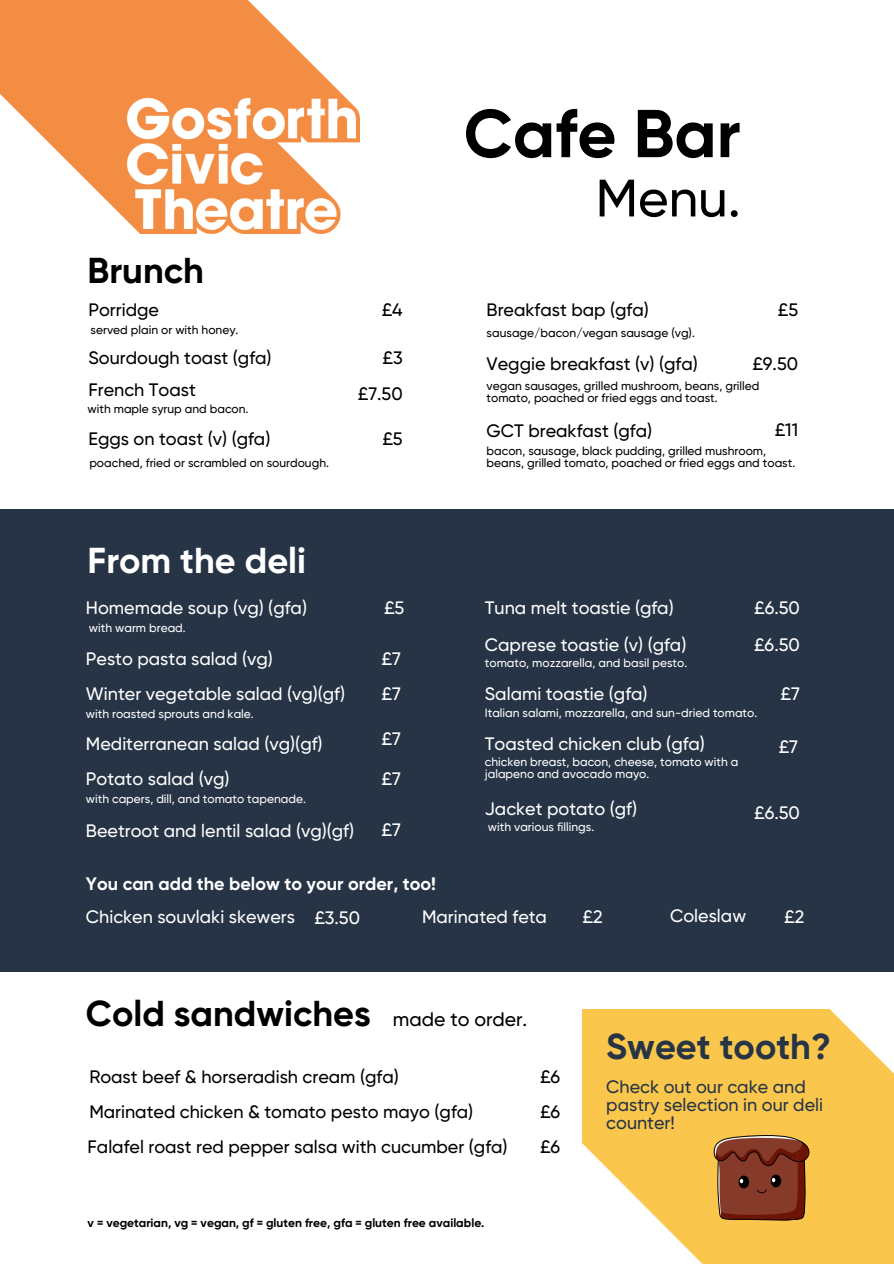
<style>
.page{position:relative;width:894px;height:1264px;background:#fff}
.page>*{position:absolute;margin:0;border:0;box-sizing:border-box;transform-origin:0 0}
.t1{font:700 67.5px "Gilroy";color:#000}
.t2{font:500 52.5px "Gilroy";color:#000}
.t3{font:700 36px "Gilroy";color:#000}
.t4{font:700 36px "Gilroy";color:#fff}
.t5{font:700 36px "Gilroy";color:#263446}
.t6{font:500 19.5px "Gilroy";color:#000}
.t7{font:500 18px "Gilroy";color:#fff}
.t8{font:500 18px "Gilroy";color:#000}
.t9{font:500 18px/18px "Gilroy";color:#263446}
.t10{font:700 18px "Gilroy";color:#fff}
.t11{font:500 12px/12px "Gilroy";color:#000}
.t12{font:500 12px/12px "Gilroy";color:#fff}
.t13{font:700 12px "Gilroy";color:#000}
</style>
<div class="page">
<div style="left:0;top:509px;width:893px;height:463px;background:#263446"></div>
<img style="left:0;top:0;width:359px;height:234px">
<img style="left:582px;top:1009px;width:311px;height:254px">
<svg style="left:713px;top:1135px;width:96px;height:85px;background:#87442a"></svg>
<h3 class="t3" style="left:88px;top:248px;width:118px">Brunch</h3>
<p class="t8" style="left:88px;top:298px;width:72px">Porridge</p>
<p class="t11" style="left:91px;top:323px;width:149px">served plain or with honey.</p>
<p class="t8" style="left:381px;top:298px;width:22px">£4</p>
<h1 class="t1" style="left:463px;top:91px;width:278px">Cafe Bar</h1>
<h2 class="t2" style="left:595px;top:166px;width:146px">Menu.</h2>
<p class="t8" style="left:486px;top:298px;width:164px">Breakfast bap (gfa)</p>
<p class="t11" style="left:486px;top:326px;width:210px">sausage/bacon/vegan sausage (vg).</p>
<p class="t8" style="left:777px;top:298px;width:22px">£5</p>
<p class="t8" style="left:88px;top:347px;width:184px">Sourdough toast (gfa)</p>
<p class="t8" style="left:486px;top:352px;width:213px">Veggie breakfast (v) (gfa)</p>
<p class="t8" style="left:382px;top:347px;width:22px">£3</p>
<p class="t8" style="left:752px;top:352px;width:47px">£9.50</p>
<p class="t8" style="left:88px;top:379px;width:109px">French Toast</p>
<p class="t11" style="left:88px;top:402px;width:162px">with maple syrup and bacon.</p>
<p class="t8" style="left:88px;top:427px;width:183px">Eggs on toast (v) (gfa)</p>
<p class="t11" style="left:89px;top:457px;width:241px">poached, fried or scrambled on sourdough.</p>
<p class="t8" style="left:358px;top:382px;width:46px">£7.50</p>
<p class="t8" style="left:382px;top:427px;width:22px">£5</p>
<p class="t11" style="left:486px;top:379px;width:274px">vegan sausages, grilled mushroom, beans, grilled tomato, poached or fried eggs and toast.</p>
<p class="t8" style="left:486px;top:419px;width:167px">GCT breakfast (gfa)</p>
<p class="t8" style="left:774px;top:418px;width:25px">£11</p>
<p class="t11" style="left:486px;top:444px;width:310px">bacon, sausage, black pudding, grilled mushroom, beans, grilled tomato, poached or fried eggs and toast.</p>
<h3 class="t4" style="left:88px;top:538px;width:220px">From the deli</h3>
<p class="t7" style="left:86px;top:597px;width:222px">Homemade soup (vg) (gfa)</p>
<p class="t7" style="left:86px;top:648px;width:188px">Pesto pasta salad (vg)</p>
<p class="t7" style="left:485px;top:597px;width:190px">Tuna melt toastie (gfa)</p>
<p class="t7" style="left:384px;top:597px;width:22px">£5</p>
<p class="t7" style="left:381px;top:648px;width:21px">£7</p>
<p class="t7" style="left:754px;top:597px;width:47px">£6.50</p>
<p class="t12" style="left:89px;top:622px;width:98px">with warm bread.</p>
<p class="t7" style="left:485px;top:633px;width:203px">Caprese toastie (v) (gfa)</p>
<p class="t7" style="left:754px;top:633px;width:47px">£6.50</p>
<p class="t12" style="left:485px;top:656px;width:204px">tomato, mozzarella, and basil pesto.</p>
<p class="t7" style="left:485px;top:682px;width:164px">Salami toastie (gfa)</p>
<p class="t7" style="left:780px;top:682px;width:21px">£7</p>
<p class="t12" style="left:485px;top:706px;width:274px">Italian salami, mozzarella, and sun-dried tomato.</p>
<p class="t7" style="left:86px;top:683px;width:261px">Winter vegetable salad (vg)(gf)</p>
<p class="t7" style="left:381px;top:683px;width:21px">£7</p>
<p class="t12" style="left:86px;top:707px;width:169px">with roasted sprouts and kale.</p>
<p class="t7" style="left:86px;top:732px;width:238px">Mediterranean salad (vg)(gf)</p>
<p class="t7" style="left:381px;top:727px;width:21px">£7</p>
<p class="t7" style="left:485px;top:732px;width:221px">Toasted chicken club (gfa)</p>
<p class="t7" style="left:778px;top:735px;width:21px">£7</p>
<p class="t12" style="left:485px;top:755px;width:255px">chicken breast, bacon, cheese, tomato with a jalapeno and avocado mayo.</p>
<p class="t7" style="left:86px;top:767px;width:145px">Potato salad (vg)</p>
<p class="t7" style="left:381px;top:767px;width:21px">£7</p>
<p class="t12" style="left:86px;top:792px;width:221px">with capers, dill, and tomato tapenade.</p>
<p class="t7" style="left:86px;top:819px;width:269px">Beetroot and lentil salad (vg)(gf)</p>
<p class="t7" style="left:381px;top:818px;width:21px">£7</p>
<p class="t7" style="left:485px;top:797px;width:154px">Jacket potato (gf)</p>
<p class="t7" style="left:754px;top:801px;width:47px">£6.50</p>
<p class="t12" style="left:488px;top:820px;width:108px">with various fillings.</p>
<p class="t10" style="left:86px;top:872px;width:351px">You can add the below to your order, too!</p>
<p class="t7" style="left:314px;top:907px;width:47px">£3.50</p>
<p class="t7" style="left:422px;top:905px;width:126px">Marinated feta</p>
<p class="t7" style="left:582px;top:905px;width:21px">£2</p>
<p class="t7" style="left:670px;top:904px;width:77px">Coleslaw</p>
<p class="t7" style="left:784px;top:905px;width:21px">£2</p>
<p class="t7" style="left:86px;top:905px;width:211px">Chicken souvlaki skewers</p>
<h3 class="t3" style="left:86px;top:991px;width:286px">Cold sandwiches</h3>
<p class="t6" style="left:392px;top:1007px;width:136px">made to order.</p>
<p class="t8" style="left:89px;top:1065px;width:311px">Roast beef &amp; horseradish cream (gfa)</p>
<p class="t8" style="left:540px;top:1065px;width:22px">£6</p>
<p class="t8" style="left:89px;top:1100px;width:385px">Marinated chicken &amp; tomato pesto mayo (gfa)</p>
<p class="t8" style="left:540px;top:1100px;width:22px">£6</p>
<p class="t8" style="left:88px;top:1135px;width:421px">Falafel roast red pepper salsa with cucumber (gfa)</p>
<p class="t8" style="left:540px;top:1135px;width:22px">£6</p>
<p class="t13" style="left:88px;top:1214px;width:398px">v = vegetarian, vg = vegan, gf = gluten free, gfa = gluten free available.</p>
<h3 class="t5" style="left:606px;top:1023px;width:226px">Sweet tooth?</h3>
<p class="t9" style="left:606px;top:1077px;width:218px">Check out our cake and pastry selection in our deli counter!</p>
</div>
